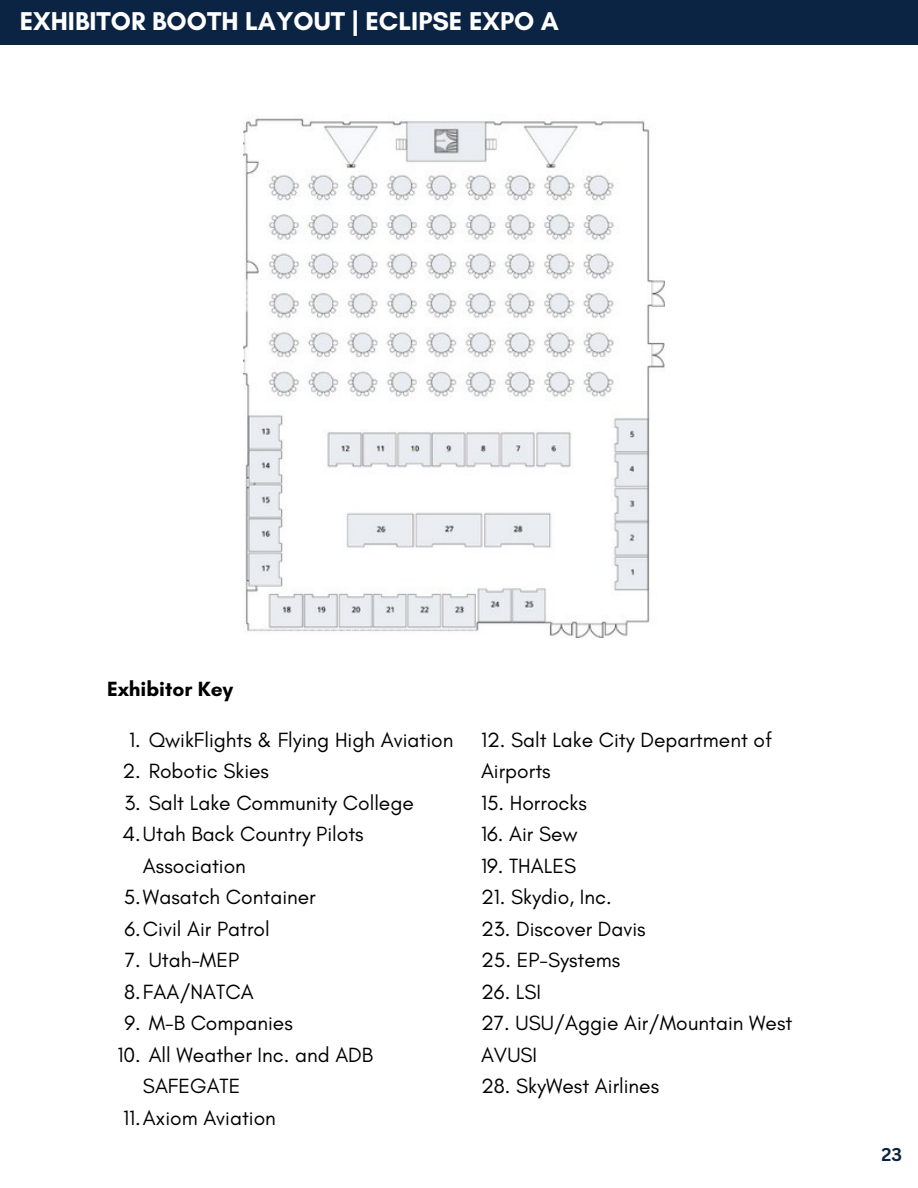
<style>
.page{position:relative;width:918px;height:1188px;background:#fff}
.page>*{position:absolute;margin:0;border:0;box-sizing:border-box;transform-origin:0 0}
.t1{font:700 26.25px "Glacial Indifference";color:#fff}
.t2{font:21px/31.5px "Glacial Indifference";color:#000}
.t3{font:700 21px "Glacial Indifference";color:#000}
.t4{font:700 18px "Canva Sans";color:#0b2444}
.s1{color:#fff}
</style>
<div class="page">
<div style="left:0;top:0;width:918px;height:44px;background:#0b2444"></div>
<img style="left:244px;top:118px;width:421px;height:520px">
<p class="t1" style="left:20px;top:6px;width:541px">EXHIBITOR BOOTH LAYOUT | ECLIPSE EXPO A</p>
<p class="t3" style="left:107px;top:676px;width:127px">Exhibitor Key</p>
<p class="t2" style="left:129px;top:724px;width:326px">1. QwikFlights &amp; Flying High Aviation</p>
<p class="t2" style="left:122px;top:755px;width:148px">2. Robotic Skies</p>
<p class="t2" style="left:124px;top:787px;width:291px">3. Salt Lake Community College</p>
<p class="t2" style="left:143px;top:818px;width:222px;text-indent:-20px">4.Utah Back Country Pilots<br>Association</p>
<p class="t2" style="left:124px;top:881px;width:194px">5.Wasatch Container</p>
<p class="t2" style="left:125px;top:913px;width:147px">6.Civil Air Patrol</p>
<p class="t2" style="left:125px;top:944px;width:116px">7. Utah-MEP</p>
<p class="t2" style="left:124px;top:976px;width:131px">8.FAA/NATCA</p>
<p class="t2" style="left:125px;top:1007px;width:170px">9. M-B Companies</p>
<p class="t2" style="left:143px;top:1039px;width:232px;text-indent:-25px">10. All Weather Inc. and ADB<br>SAFEGATE</p>
<p class="t2" style="left:123px;top:1102px;width:154px">11.Axiom Aviation</p>
<p class="t2" style="left:481px;top:724px;width:321px">12. Salt Lake City Department of <span class="s1">ca<br></span>Airports</p>
<p class="t2" style="left:481px;top:787px;width:107px">15. Horrocks</p>
<p class="t2" style="left:481px;top:818px;width:98px">16. Air Sew</p>
<p class="t2" style="left:481px;top:850px;width:97px">19. THALES</p>
<p class="t2" style="left:481px;top:881px;width:132px">21. Skydio, Inc.</p>
<p class="t2" style="left:481px;top:913px;width:166px">23. Discover Davis</p>
<p class="t2" style="left:481px;top:944px;width:141px">25. EP-Systems</p>
<p class="t2" style="left:481px;top:976px;width:62px">26. LSI</p>
<p class="t2" style="left:481px;top:1007px;width:313px">27. USU/Aggie Air/Mountain West<br>AVUSI</p>
<p class="t2" style="left:481px;top:1070px;width:180px">28. SkyWest Airlines</p>
<h1 class="t4" style="left:881px;top:1142px;width:22px">23</h1>
</div>
